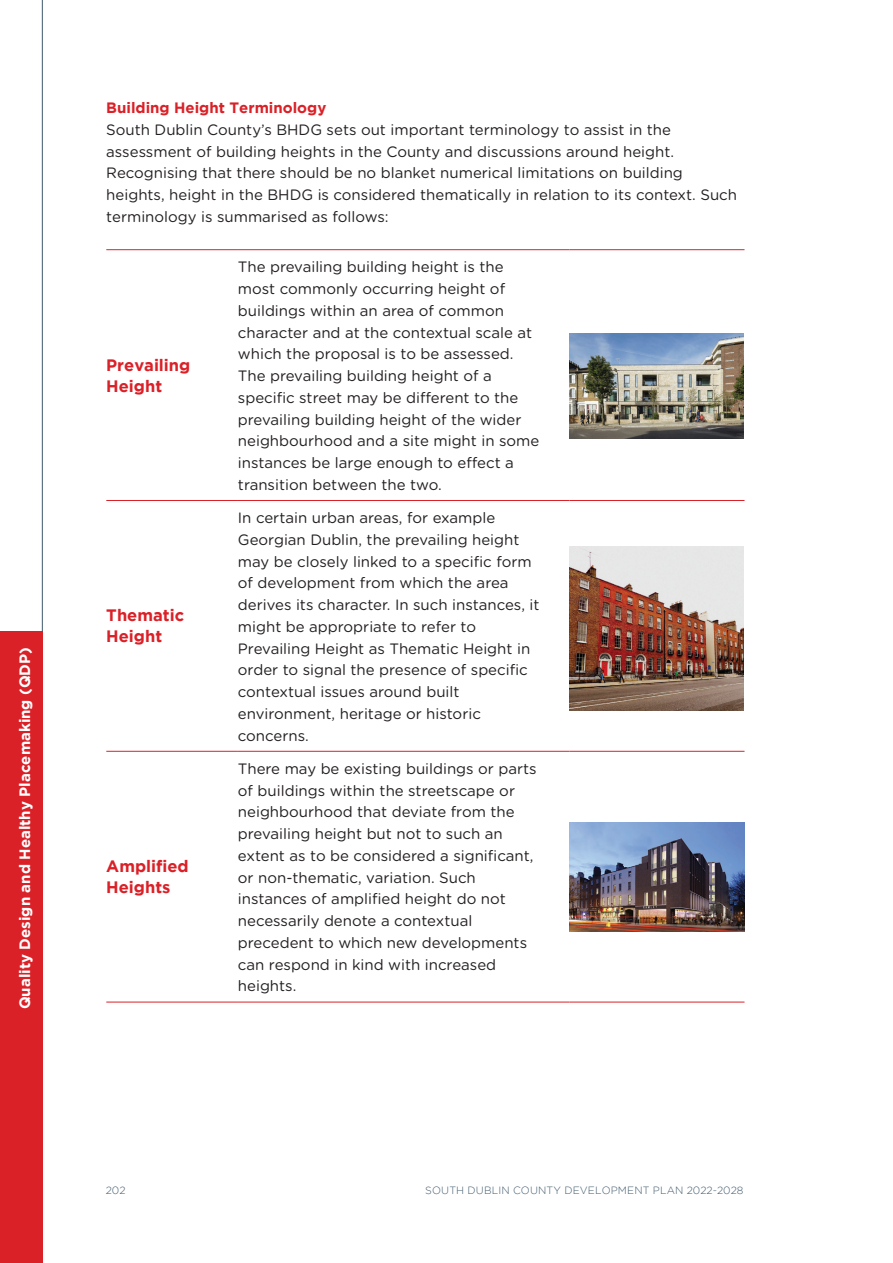
<style>
.page{position:relative;width:893px;height:1263px;background:#fff}
.page>*{position:absolute;margin:0;border:0;box-sizing:border-box;transform-origin:0 0}
.t1{font:700 16.5px/21px "Gotham";color:#da2128}
.t2{font:15px/21.8px "Gotham Rounded";color:#231f20}
.t3{font:700 15px "Gotham";color:#fff}
.t4{font:700 15px "Gotham";color:#da2128}
.t5{font:300 10.5px "Gotham";letter-spacing:.015em;color:#405a6c}
</style>
<div class="page">
<div style="left:0;top:631px;width:43px;height:632px;background:#da2128"></div>
<hr style="left:42px;top:0;width:1px;height:631px;background:#3f596b">
<hr style="left:238px;top:249px;width:332px;height:1px;background:#da2128">
<hr style="left:238px;top:500px;width:332px;height:1px;background:#da2128">
<hr style="left:238px;top:751px;width:332px;height:1px;background:#da2128">
<hr style="left:238px;top:1002px;width:332px;height:1px;background:#da2128">
<hr style="left:106px;top:1002px;width:132px;height:1px;background:#da2128">
<hr style="left:570px;top:249px;width:174px;height:1px;background:#da2128">
<hr style="left:106px;top:249px;width:132px;height:1px;background:#da2128">
<hr style="left:106px;top:500px;width:132px;height:1px;background:#da2128">
<hr style="left:570px;top:1002px;width:174px;height:1px;background:#da2128">
<hr style="left:570px;top:500px;width:174px;height:1px;background:#da2128">
<hr style="left:106px;top:751px;width:132px;height:1px;background:#da2128">
<hr style="left:570px;top:751px;width:174px;height:1px;background:#da2128">
<img style="left:570px;top:334px;width:174px;height:104px">
<img style="left:570px;top:547px;width:173px;height:164px">
<img style="left:570px;top:823px;width:174px;height:109px">
<p class="t3" style="left:16px;top:1009px;width:364px;rotate:-90deg">Quality Design and Healthy Placemaking (QDP)</p>
<p class="t4" style="left:106px;top:99px;width:222px">Building Height Terminology</p>
<p class="t2" style="left:106px;top:118px;width:632px">South Dublin County’s BHDG sets out important terminology to assist in the assessment of building heights in the County and discussions around height.<br>Recognising that there should be no blanket numerical limitations on building heights, height in the BHDG is considered thematically in relation to its context. Such terminology is summarised as follows:</p>
<p class="t1" style="left:106px;top:354px;width:86px">Prevailing<br>Height</p>
<p class="t1" style="left:106px;top:605px;width:79px">Thematic<br>Height</p>
<p class="t1" style="left:106px;top:855px;width:84px">Amplified<br>Heights</p>
<p class="t2" style="left:238px;top:255px;width:303px">The prevailing building height is the most commonly occurring height of buildings within an area of common character and at the contextual scale at which the proposal is to be assessed.<br>The prevailing building height of a specific street may be different to the prevailing building height of the wider neighbourhood and a site might in some instances be large enough to effect a transition between the two.</p>
<p class="t2" style="left:238px;top:506px;width:303px">In certain urban areas, for example Georgian Dublin, the prevailing height may be closely linked to a specific form of development from which the area derives its character. In such instances, it might be appropriate to refer to Prevailing Height as Thematic Height in order to signal the presence of specific contextual issues around built environment, heritage or historic concerns.</p>
<p class="t2" style="left:238px;top:757px;width:300px">There may be existing buildings or parts of buildings within the streetscape or neighbourhood that deviate from the prevailing height but not to such an extent as to be considered a significant, or non-thematic, variation. Such instances of amplified height do not necessarily denote a contextual precedent to which new developments can respond in kind with increased heights.</p>
<p class="t5" style="left:106px;top:1185px;width:21px">202</p>
<p class="t5" style="left:425px;top:1185px;width:320px">SOUTH DUBLIN COUNTY DEVELOPMENT PLAN 2022-2028</p>
</div>
